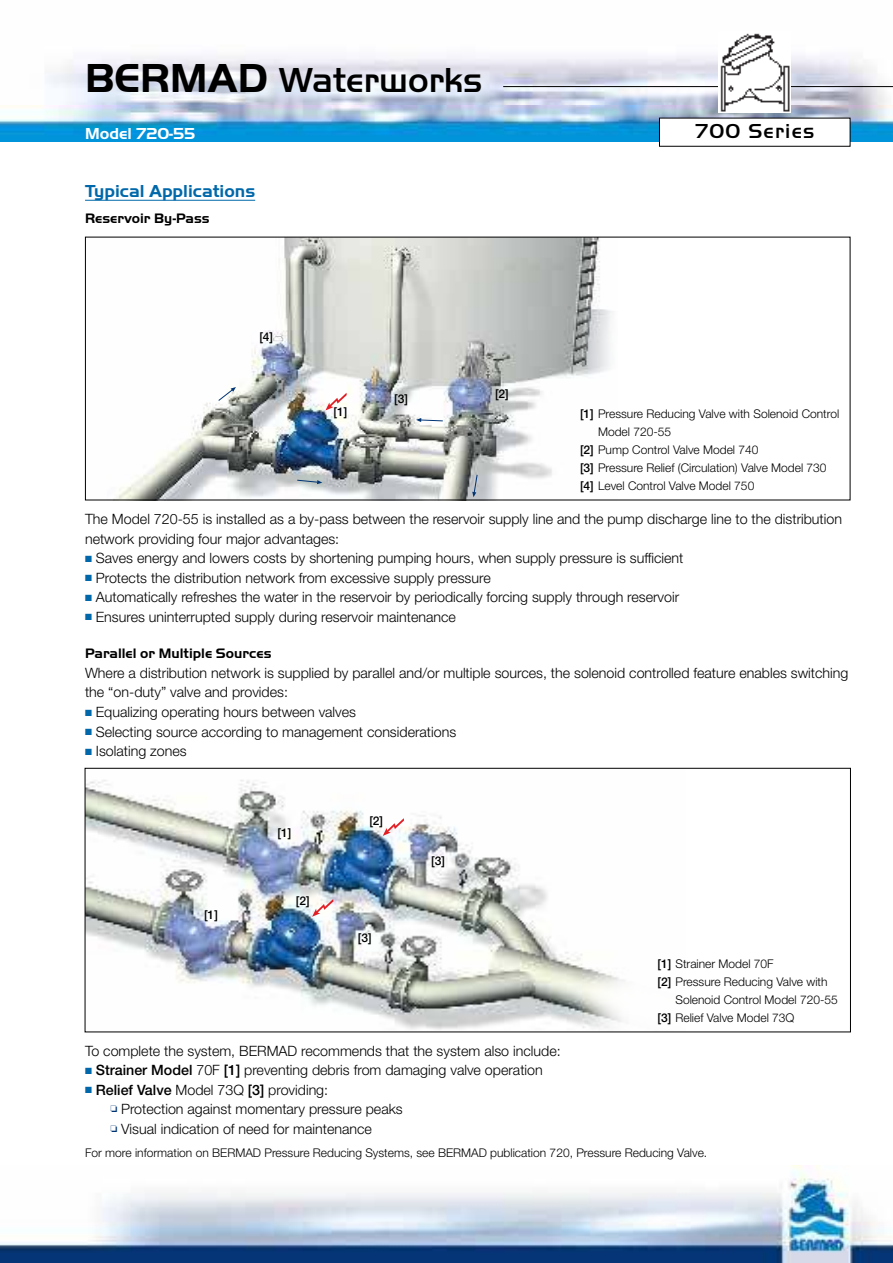
<style>
.page{position:relative;width:893px;height:1263px;background:#fff}
.page>*{position:absolute;margin:0;border:0;box-sizing:border-box;transform-origin:0 0}
.t1{font:500 36px "Handel Got D";letter-spacing:-.005em;color:#000}
.t2{font:500 21px "Handel Got D";letter-spacing:.06em;color:#000}
.t3{font:700 18px "Handel Got D";color:#0068aa}
.t4{font:700 16.5px "Handel Got D";color:#fff}
.t5{font:300 14.25px/19.5px "Helvetica Neue";color:#000}
.t6{font:700 14.25px "Handel Got D";color:#000}
.t7{font:300 12px "Helvetica Neue";color:#000}
.t8{font:500 12px "Helvetica Neue";color:#000}
.s1{font-weight:700;font-size:42px}
.s2{font-weight:500}
.s3{color:#0068aa}
</style>
<div class="page">
<img style="left:0;top:56px;width:893px;height:86px">
<img style="left:0;top:1165px;width:893px;height:98px">
<hr style="left:503px;top:86px;width:390px;height:1px;background:#000">
<img style="left:719px;top:33px;width:72px;height:79px">
<div style="left:659px;top:118px;width:191px;height:28px;background:#fff"></div>
<div style="left:659px;top:118px;width:191px;height:29px;border:1px solid #000"></div>
<hr style="left:85px;top:200px;width:170px;height:1px;background:#0068aa">
<img style="left:116px;top:239px;width:497px;height:259px">
<svg style="left:325px;top:393px;width:22px;height:17px"></svg>
<svg style="left:297px;top:480px;width:25px;height:4px"></svg>
<svg style="left:416px;top:418px;width:27px;height:4px"></svg>
<svg style="left:218px;top:387px;width:18px;height:14px"></svg>
<svg style="left:472px;top:474px;width:6px;height:23px"></svg>
<img style="left:87px;top:780px;width:538px;height:250px">
<div style="left:85px;top:768px;width:766px;height:264px;border:1px solid #000"></div>
<svg style="left:312px;top:899px;width:21px;height:18px"></svg>
<svg style="left:383px;top:818px;width:21px;height:18px"></svg>
<h1 class="t1" style="left:85px;top:59px;width:399px"><span class="s1">BERMAD</span> Waterworks</h1>
<p class="t4" style="left:85px;top:128px;width:112px">Model 720-55</p>
<p class="t3" style="left:85px;top:185px;width:172px">Typical Applications</p>
<p class="t6" style="left:85px;top:213px;width:126px">Reservoir By-Pass</p>
<p class="t8" style="left:259px;top:332px;width:15px">[4]</p>
<p class="t8" style="left:394px;top:394px;width:15px">[3]</p>
<p class="t8" style="left:495px;top:389px;width:15px">[2]</p>
<h2 class="t2" style="left:695px;top:119px;width:121px">700 Series</h2>
<p class="t8" style="left:333px;top:408px;width:15px">[1]</p>
<p class="t7" style="left:580px;top:409px;width:261px"><span class="s2">[1]</span> Pressure Reducing Valve with Solenoid Control</p>
<p class="t7" style="left:598px;top:427px;width:75px">Model 720-55</p>
<p class="t7" style="left:580px;top:445px;width:180px"><span class="s2">[2]</span> Pump Control Valve Model 740</p>
<p class="t7" style="left:580px;top:463px;width:248px"><span class="s2">[3]</span> Pressure Relief (Circulation) Valve Model 730</p>
<p class="t7" style="left:580px;top:481px;width:176px"><span class="s2">[4]</span> Level Control Valve Model 750</p>
<p class="t5" style="left:85px;top:511px;width:758px">The Model 720-55 is installed as a by-pass between the reservoir supply line and the pump discharge line to the distribution network providing four major advantages:</p>
<p class="t5" style="left:85px;top:550px;width:600px"><span class="s3">■</span> Saves energy and lowers costs by shortening pumping hours, when supply pressure is sufficient</p>
<p class="t5" style="left:85px;top:569px;width:407px"><span class="s3">■</span> Protects the distribution network from excessive supply pressure</p>
<p class="t5" style="left:85px;top:589px;width:596px"><span class="s3">■</span> Automatically refreshes the water in the reservoir by periodically forcing supply through reservoir</p>
<p class="t5" style="left:85px;top:608px;width:372px"><span class="s3">■</span> Ensures uninterrupted supply during reservoir maintenance</p>
<p class="t6" style="left:85px;top:649px;width:188px">Parallel or Multiple Sources</p>
<p class="t5" style="left:85px;top:664px;width:765px">Where a distribution network is supplied by parallel and/or multiple sources, the solenoid controlled feature enables switching the “on-duty” valve and provides:</p>
<p class="t5" style="left:85px;top:703px;width:273px"><span class="s3">■</span> Equalizing operating hours between valves</p>
<p class="t5" style="left:85px;top:723px;width:373px"><span class="s3">■</span> Selecting source according to management considerations</p>
<p class="t5" style="left:85px;top:742px;width:103px"><span class="s3">■</span> Isolating zones</p>
<p class="t8" style="left:204px;top:910px;width:15px">[1]</p>
<p class="t8" style="left:278px;top:829px;width:15px">[1]</p>
<p class="t8" style="left:296px;top:896px;width:15px">[2]</p>
<p class="t8" style="left:369px;top:816px;width:15px">[2]</p>
<p class="t8" style="left:358px;top:933px;width:15px">[3]</p>
<p class="t8" style="left:431px;top:856px;width:15px">[3]</p>
<p class="t7" style="left:657px;top:960px;width:118px"><span class="s2">[1]</span> Strainer Model 70F</p>
<p class="t7" style="left:657px;top:978px;width:172px"><span class="s2">[2]</span> Pressure Reducing Valve with</p>
<p class="t7" style="left:675px;top:996px;width:164px">Solenoid Control Model 720-55</p>
<p class="t7" style="left:657px;top:1014px;width:138px"><span class="s2">[3]</span> Relief Valve Model 73Q</p>
<p class="t5" style="left:85px;top:1042px;width:477px">To complete the system, BERMAD recommends that the system also include:</p>
<p class="t5" style="left:85px;top:1062px;width:459px"><span class="s3">■</span> <span class="s2">Strainer Model</span> 70F <span class="s2">[1]</span> preventing debris from damaging valve operation</p>
<p class="t5" style="left:85px;top:1081px;width:245px"><span class="s3">■</span> <span class="s2">Relief Valve</span> Model 73Q <span class="s2">[3]</span> providing:</p>
<p class="t5" style="left:111px;top:1101px;width:294px"><sup>□</sup> Protection against momentary pressure peaks</p>
<p class="t5" style="left:111px;top:1120px;width:263px"><sup>□</sup> Visual indication of need for maintenance</p>
<p class="t7" style="left:85px;top:1148px;width:624px">For more information on BERMAD Pressure Reducing Systems, see BERMAD publication 720, Pressure Reducing Valve.</p>
</div>
